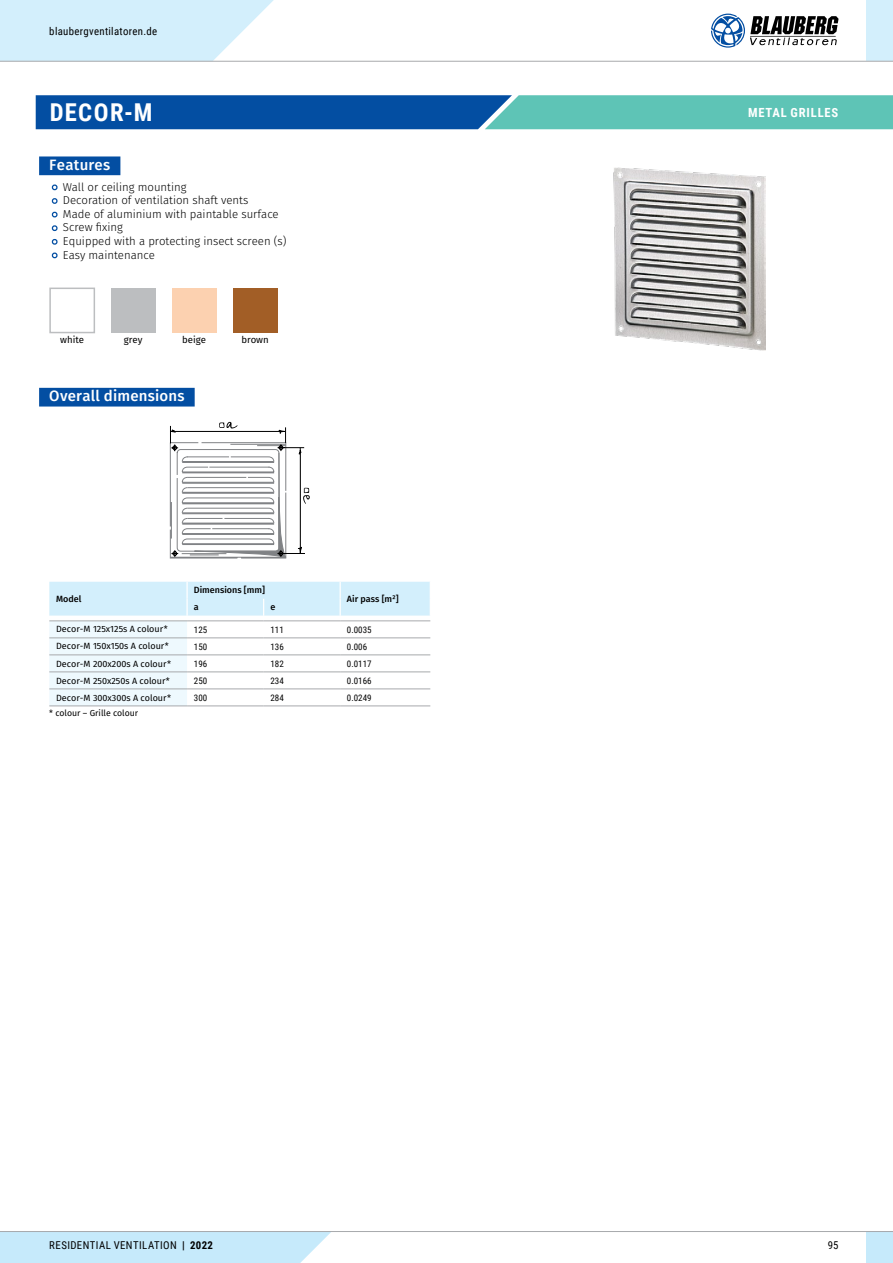
<style>
.page{position:relative;width:893px;height:1263px;background:#fff}
.page>*{position:absolute;margin:0;border:0;box-sizing:border-box;transform-origin:0 0}
.t1{font:700 24.6px "Roboto Condensed";letter-spacing:.055em;color:#fff}
.t2{font:500 15px "Fira Sans";letter-spacing:.015em;color:#fff}
.t3{font:700 12.6px "Roboto Condensed";letter-spacing:.065em;color:#fff}
.t4{font:300 11.4px/13.6px "Fira Sans";color:#000}
.t5{font:10.8px "Roboto Condensed";letter-spacing:.035em;color:#000}
.t6{font:9.6px "Fira Sans";color:#000}
.t7{font:9px "Fira Sans";color:#000}
.t8{font:9px "Roboto Condensed";color:#000}
.t9{font:500 9px "Fira Sans";color:#000}
.t10{font:8.7px "Fira Sans";color:#000}
.s1{font-weight:700}
</style>
<div class="page">
<svg style="left:36px;top:95px;width:857px;height:34px;background:#3086ac"></svg>
<div style="left:39px;top:388px;width:156px;height:18px;background:#034ea2"></div>
<svg style="left:49px;top:582px;width:382px;height:124px"></svg>
<hr style="left:49px;top:621px;width:138px;height:1px;background:#a7a9ac">
<hr style="left:49px;top:706px;width:138px;height:1px;background:#a7a9ac">
<hr style="left:187px;top:621px;width:77px;height:1px;background:#a7a9ac">
<hr style="left:264px;top:621px;width:76px;height:1px;background:#a7a9ac">
<hr style="left:340px;top:621px;width:90px;height:1px;background:#a7a9ac">
<hr style="left:187px;top:706px;width:77px;height:1px;background:#a7a9ac">
<hr style="left:264px;top:706px;width:76px;height:1px;background:#a7a9ac">
<hr style="left:340px;top:706px;width:90px;height:1px;background:#a7a9ac">
<svg style="left:170px;top:422px;width:140px;height:136px"></svg>
<div style="left:39px;top:156px;width:81px;height:19px;background:#034ea2"></div>
<svg style="left:51px;top:184px;width:7px;height:7px"></svg>
<svg style="left:51px;top:198px;width:7px;height:6px"></svg>
<svg style="left:51px;top:211px;width:7px;height:7px"></svg>
<svg style="left:51px;top:225px;width:7px;height:7px"></svg>
<svg style="left:51px;top:239px;width:7px;height:6px"></svg>
<svg style="left:51px;top:252px;width:7px;height:7px"></svg>
<img style="left:614px;top:168px;width:151px;height:183px">
<div style="left:49px;top:288px;width:46px;height:45px;border:2px solid #bcbec0"></div>
<div style="left:111px;top:288px;width:44px;height:45px;background:#bcbec0"></div>
<div style="left:172px;top:288px;width:44px;height:45px;background:#fcd1b0"></div>
<div style="left:233px;top:288px;width:44px;height:45px;background:#a25e26"></div>
<div style="left:866px;top:1231px;width:27px;height:32px;background:#c6eafb"></div>
<div style="left:0;top:1232px;width:331px;height:31px;background:#c6eafb"></div>
<hr style="left:0;top:1231px;width:893px;height:1px;background:#a7a9ac">
<div style="left:866px;top:0;width:27px;height:61px;background:#d3effc"></div>
<svg style="left:0;top:0;width:295px;height:61px"></svg>
<hr style="left:0;top:61px;width:893px;height:1px;background:#a7a9ac">
<svg style="left:711px;top:14px;width:127px;height:34px"></svg>
<p class="t5" style="left:49px;top:23px;width:109px">blaubergventilatoren.de</p>
<h1 class="t1" style="left:50px;top:95px;width:104px">DECOR-M</h1>
<p class="t3" style="left:748px;top:104px;width:92px">METAL GRILLES</p>
<h2 class="t2" style="left:49px;top:154px;width:63px">Features</h2>
<p class="t4" style="left:63px;top:181px;width:225px">Wall or ceiling mounting<br>Decoration of ventilation shaft vents<br>Made of aluminium with paintable surface<br>Screw fixing<br>Equipped with a protecting insect screen (s)<br>Easy maintenance</p>
<p class="t6" style="left:60px;top:333px;width:25px">white</p>
<p class="t6" style="left:124px;top:333px;width:20px">grey</p>
<p class="t6" style="left:182px;top:333px;width:25px">beige</p>
<p class="t6" style="left:241px;top:333px;width:29px">brown</p>
<h2 class="t2" style="left:49px;top:386px;width:137px">Overall dimensions</h2>
<p class="t9" style="left:56px;top:592px;width:27px">Model</p>
<p class="t9" style="left:194px;top:584px;width:73px">Dimensions [mm]</p>
<p class="t9" style="left:194px;top:601px;width:6px">a</p>
<p class="t9" style="left:270px;top:601px;width:6px">e</p>
<p class="t9" style="left:347px;top:592px;width:53px">Air pass [m²]</p>
<p class="t7" style="left:56px;top:623px;width:113px">Decor-M 125x125s A colour*</p>
<p class="t8" style="left:194px;top:623px;width:15px">125</p>
<p class="t8" style="left:270px;top:623px;width:15px">111</p>
<p class="t8" style="left:347px;top:623px;width:26px">0.0035</p>
<p class="t7" style="left:56px;top:640px;width:114px">Decor-M 150x150s A colour*</p>
<p class="t8" style="left:194px;top:640px;width:15px">150</p>
<p class="t8" style="left:270px;top:640px;width:15px">136</p>
<p class="t8" style="left:347px;top:640px;width:22px">0.006</p>
<p class="t7" style="left:56px;top:657px;width:116px">Decor-M 200x200s A colour*</p>
<p class="t8" style="left:194px;top:657px;width:15px">196</p>
<p class="t8" style="left:270px;top:657px;width:15px">182</p>
<p class="t8" style="left:347px;top:657px;width:26px">0.0117</p>
<p class="t7" style="left:56px;top:674px;width:115px">Decor-M 250x250s A colour*</p>
<p class="t8" style="left:194px;top:674px;width:15px">250</p>
<p class="t8" style="left:270px;top:674px;width:15px">234</p>
<p class="t8" style="left:347px;top:674px;width:26px">0.0166</p>
<p class="t7" style="left:56px;top:691px;width:116px">Decor-M 300x300s A colour*</p>
<p class="t8" style="left:194px;top:691px;width:15px">300</p>
<p class="t8" style="left:270px;top:691px;width:15px">284</p>
<p class="t8" style="left:347px;top:691px;width:26px">0.0249</p>
<p class="t10" style="left:49px;top:707px;width:90px">* colour – Grille colour</p>
<p class="t5" style="left:49px;top:1238px;width:165px">RESIDENTIAL VENTILATION <span class="s1">| 2022</span></p>
<p class="t5" style="left:828px;top:1238px;width:12px">95</p>
</div>
